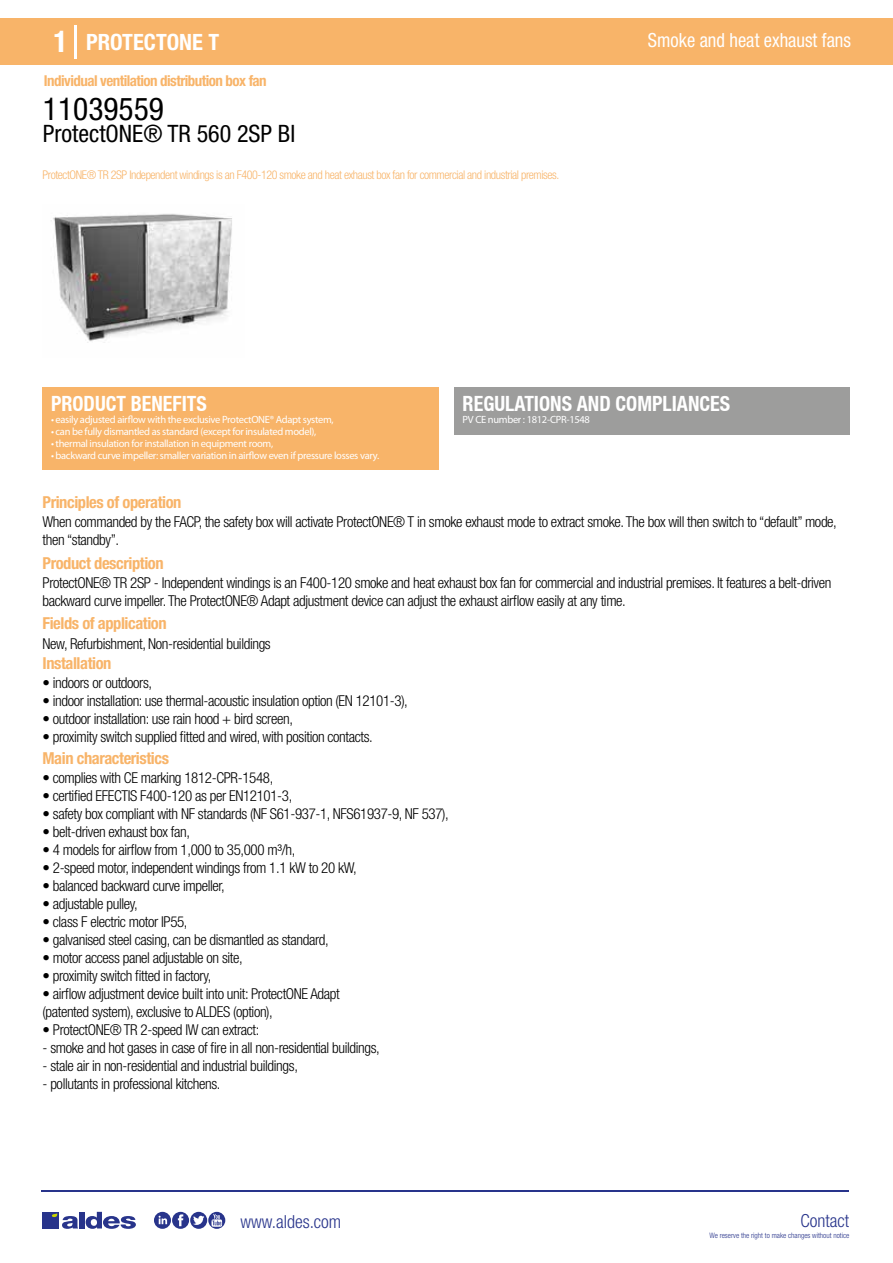
<style>
.page{position:relative;width:893px;height:1263px;background:#fff}
.page>*{position:absolute;margin:0;border:0;box-sizing:border-box;transform-origin:0 0}
.t1{font:condensed 31.5px "Helvetica Neue LT Std";color:#000}
.t2{font:condensed 24px "Helvetica Neue LT Std";color:#000}
.t3{font:700 condensed 22.5px "Helvetica Neue LT Std";color:#fff}
.t4{font:700 condensed 21px "Helvetica Neue";color:#fff;scale:.95 1}
.t5{font:condensed 19.5px "Helvetica Neue LT Std";color:#fff;scale:.95 1}
.t6{font:300 condensed 18px "Helvetica Neue";color:#28348b}
.t7{font:700 condensed 16.5px "Helvetica Neue LT Std";letter-spacing:-.025em;color:#f8b469}
.t8{font:300 condensed 15px/18px "Helvetica Neue LT Std";letter-spacing:-.025em;color:#000}
.t9{font:700 condensed 15px "Helvetica Neue LT Std";letter-spacing:-.035em;color:#f8b469}
.t10{font:300 condensed 12px "Helvetica Neue LT Std";letter-spacing:-.035em;color:#f8b469}
.t11{font:10.5px "Myriad Pro";letter-spacing:-.03em;color:#fff}
.t12{font:300 condensed 7.5px "Helvetica Neue";color:#28348b}
.s1{font-size:30px}
</style>
<div class="page">
<div style="left:0;top:18px;width:893px;height:46px;background:#f8b469"></div>
<div style="left:454px;top:387px;width:396px;height:48px;background:#9d9d9c"></div>
<div style="left:43px;top:387px;width:396px;height:83px;background:#f8b469"></div>
<hr style="left:74px;top:25px;width:2px;height:33px;background:#fff">
<svg style="left:51px;top:213px;width:181px;height:130px"></svg>
<hr style="left:41px;top:1190px;width:808px;height:1px;background:#28348b">
<svg style="left:154px;top:1212px;width:71px;height:17px"></svg>
<div style="left:42px;top:1212px;width:17px;height:16px;background:#28348b"></div>
<div style="left:79px;top:1212px;width:5px;height:16px;background:#28348b"></div>
<svg style="left:86px;top:1212px;width:50px;height:17px"></svg>
<svg style="left:52px;top:1213px;width:26px;height:16px"></svg>
<h3 class="t3" style="left:54px;top:28px;width:167px"><span class="s1">1</span> PROTECTONE T</h3>
<h3 class="t5" style="left:648px;top:29px;width:215px">Smoke and heat exhaust fans</h3>
<p class="t9" style="left:44px;top:71px;width:224px">Individual ventilation distribution box fan</p>
<h1 class="t1" style="left:43px;top:91px;width:122px">11039559</h1>
<h2 class="t2" style="left:43px;top:120px;width:254px">ProtectONE® TR 560 2SP BI</h2>
<p class="t10" style="left:43px;top:167px;width:518px">ProtectONE® TR 2SP Independent windings is an F400-120 smoke and heat exhaust box fan for commercial and industrial premises.</p>
<h3 class="t4" style="left:51px;top:391px;width:166px">PRODUCT BENEFITS</h3>
<p class="t11" style="left:51px;top:413px;width:284px">• easily adjusted airflow with the exclusive ProtectONE® Adapt system,</p>
<p class="t11" style="left:51px;top:425px;width:267px">• can be fully dismantled as standard (except for insulated model),</p>
<p class="t11" style="left:51px;top:437px;width:224px">• thermal insulation for installation in equipment room,</p>
<p class="t11" style="left:51px;top:449px;width:330px">• backward curve impeller: smaller variation in airflow even if pressure losses vary.</p>
<p class="t7" style="left:43px;top:492px;width:140px">Principles of operation</p>
<h3 class="t4" style="left:463px;top:391px;width:283px">REGULATIONS AND COMPLIANCES</h3>
<p class="t11" style="left:463px;top:413px;width:129px">PV CE number : 1812-CPR-1548</p>
<p class="t8" style="left:43px;top:513px;width:796px">When commanded by the FACP, the safety box will activate ProtectONE® T in smoke exhaust mode to extract smoke. The box will then switch to “default” mode, then “standby”.</p>
<p class="t8" style="left:43px;top:573px;width:790px">ProtectONE® TR 2SP - Independent windings is an F400-120 smoke and heat exhaust box fan for commercial and industrial premises. It features a belt-driven backward curve impeller. The ProtectONE® Adapt adjustment device can adjust the exhaust airflow easily at any time.</p>
<p class="t8" style="left:43px;top:634px;width:230px">New, Refurbishment, Non-residential buildings</p>
<p class="t8" style="left:43px;top:674px;width:111px">• indoors or outdoors,</p>
<p class="t8" style="left:43px;top:692px;width:367px">• indoor installation: use thermal-acoustic insulation option (EN 12101-3),</p>
<p class="t8" style="left:43px;top:710px;width:252px">• outdoor installation: use rain hood + bird screen,</p>
<p class="t8" style="left:43px;top:728px;width:332px">• proximity switch supplied fitted and wired, with position contacts.</p>
<p class="t7" style="left:43px;top:553px;width:123px">Product description</p>
<p class="t7" style="left:43px;top:613px;width:126px">Fields of application</p>
<p class="t7" style="left:43px;top:653px;width:70px">Installation</p>
<p class="t7" style="left:43px;top:748px;width:128px">Main characteristics</p>
<p class="t8" style="left:43px;top:768px;width:232px">• complies with CE marking 1812-CPR-1548,</p>
<p class="t8" style="left:43px;top:786px;width:251px">• certified EFECTIS F400-120 as per EN12101-3,</p>
<p class="t8" style="left:43px;top:804px;width:408px">• safety box compliant with NF standards (NF S61-937-1, NFS61937-9, NF 537),</p>
<p class="t8" style="left:43px;top:822px;width:149px">• belt-driven exhaust box fan,</p>
<p class="t8" style="left:43px;top:840px;width:254px">• 4 models for airflow from 1,000 to 35,000 m³/h,</p>
<p class="t8" style="left:43px;top:858px;width:316px">• 2-speed motor, independent windings from 1.1 kW to 20 kW,</p>
<p class="t8" style="left:43px;top:876px;width:184px">• balanced backward curve impeller,</p>
<p class="t8" style="left:43px;top:894px;width:97px">• adjustable pulley,</p>
<p class="t8" style="left:43px;top:912px;width:147px">• class F electric motor IP55,</p>
<p class="t8" style="left:43px;top:930px;width:288px">• galvanised steel casing, can be dismantled as standard,</p>
<p class="t8" style="left:43px;top:948px;width:202px">• motor access panel adjustable on site,</p>
<p class="t8" style="left:43px;top:966px;width:170px">• proximity switch fitted in factory,</p>
<p class="t8" style="left:43px;top:984px;width:299px">• airflow adjustment device built into unit: ProtectONE Adapt (patented system), exclusive to ALDES (option),</p>
<p class="t8" style="left:43px;top:1020px;width:218px">• ProtectONE® TR 2-speed IW can extract:</p>
<p class="t8" style="left:43px;top:1038px;width:339px">- smoke and hot gases in case of fire in all non-residential buildings,</p>
<p class="t8" style="left:43px;top:1056px;width:257px">- stale air in non-residential and industrial buildings,</p>
<p class="t8" style="left:43px;top:1074px;width:179px">- pollutants in professional kitchens.</p>
<p class="t6" style="left:240px;top:1211px;width:102px">www.aldes.com</p>
<p class="t6" style="left:800px;top:1211px;width:50px">Contact</p>
<p class="t12" style="left:709px;top:1230px;width:141px">We reserve the right to make changes without notice</p>
</div>
